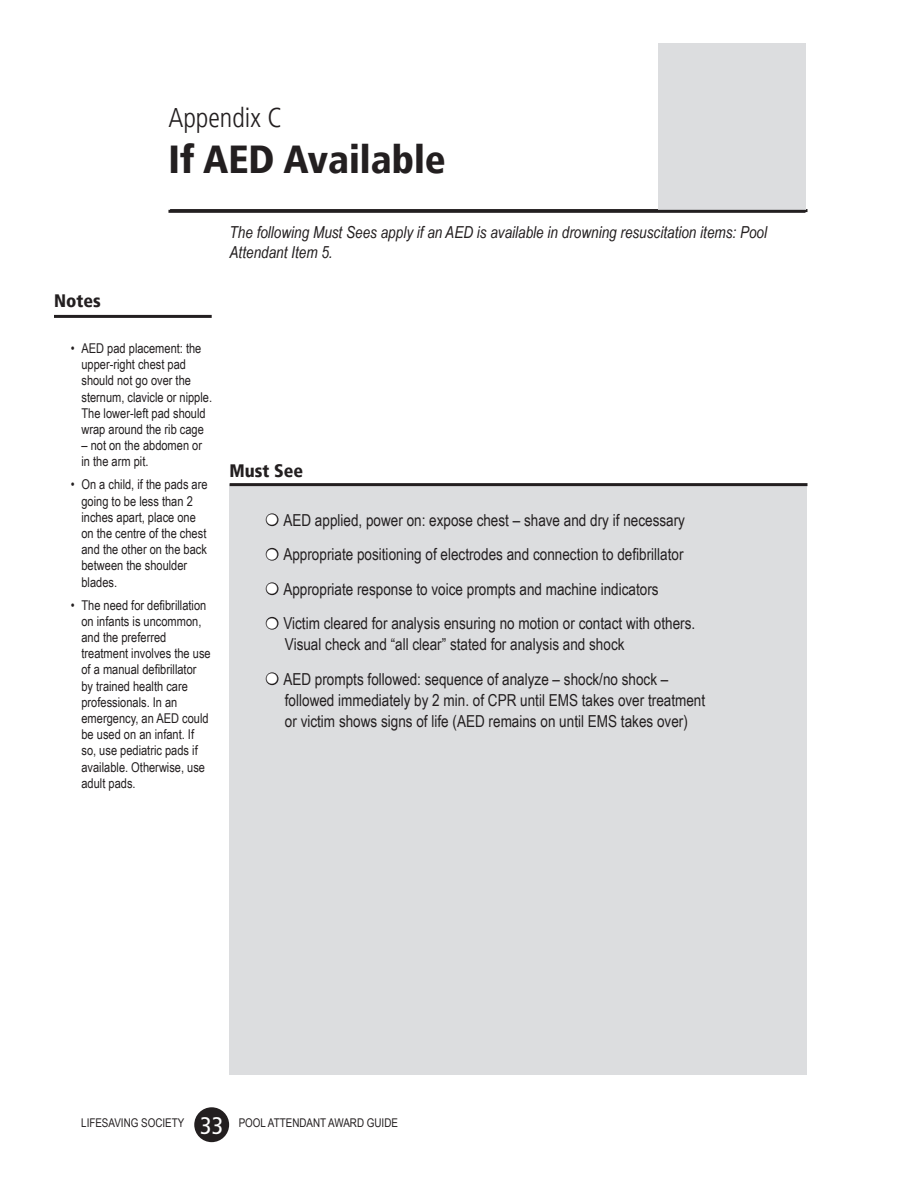
<style>
.page{position:relative;width:918px;height:1188px;background:#fff}
.page>*{position:absolute;margin:0;border:0;box-sizing:border-box;transform-origin:0 0}
.t1{font:900 condensed 39px "Frutiger LT Pro";color:#231f20}
.Notes{font:300 condensed 27px "Frutiger LT Pro";color:#231f20}
.t2{font:condensed 24px "Frutiger LT Std";color:#fff}
.t3{font:900 condensed 18px "Frutiger LT Pro";color:#231f20}
.t4{font:16.5px/21px "Arial Narrow";color:#231f20}
.Description_Italic{font:italic 16.5px/19.8px "Arial Narrow";color:#231f20}
.t5{font:13.5px/16.2px "Arial Narrow";color:#231f20}
.t6{font:12px "Arial Narrow";color:#231f20}
.s1{font-family:"Frutiger LT Std";font-stretch:condensed;font-size:30px}
</style>
<div class="page">
<hr style="left:54px;top:315px;width:158px;height:3px;background:#231f20">
<div style="left:230px;top:485px;width:577px;height:590px;background:#dcdddf"></div>
<hr style="left:230px;top:483px;width:577px;height:3px;background:#231f20">
<div style="left:194px;top:1107px;width:35px;height:35px;background:#231f20;border-radius:50%"></div>
<hr style="left:170px;top:209px;width:637px;height:3px;background:#231f20">
<div style="left:658px;top:43px;width:148px;height:167px;background:#dcdddf"></div>
<hr style="left:168px;top:210px;width:638px;height:3px;background:#231f20">
<p class="Notes" style="left:168px;top:102px;width:115px">Appendix C</p>
<p class="t1" style="left:168px;top:136px;width:279px">If AED Available</p>
<p class="t3" style="left:54px;top:290px;width:48px">Notes</p>
<p class="t5" style="left:81px;top:340px;width:132px;text-indent:-11px">• AED pad placement: the upper-right chest pad should not go over the sternum, clavicle or nipple.<br>The lower-left pad should wrap around the rib cage</p>
<p class="t5" style="left:81px;top:437px;width:122px">– not on the abdomen or in the arm pit.</p>
<p class="t5" style="left:81px;top:476px;width:128px;text-indent:-11px">• On a child, if the pads are going to be less than 2 inches apart, place one on the centre of the chest and the other on the back between the shoulder blades.</p>
<p class="t5" style="left:81px;top:596px;width:131px;text-indent:-11px">• The need for defibrillation on infants is uncommon, and the preferred treatment involves the use of a manual defibrillator by trained health care professionals. In an emergency, an AED could be used on an infant. If so, use pediatric pads if available. Otherwise, use adult pads.</p>
<p class="Description_Italic" style="left:230px;top:222px;width:539px">The following Must Sees apply if an AED is available in drowning resuscitation items: Pool<br>Attendant Item 5.</p>
<p class="t3" style="left:230px;top:460px;width:75px">Must See</p>
<p class="t4" style="left:265px;top:509px;width:422px"><span class="s1">•</span> AED applied, power on: expose chest – shave and dry if necessary</p>
<p class="t4" style="left:265px;top:543px;width:420px"><span class="s1">•</span> Appropriate positioning of electrodes and connection to defibrillator</p>
<p class="t4" style="left:265px;top:578px;width:396px"><span class="s1">•</span> Appropriate response to voice prompts and machine indicators</p>
<p class="t4" style="left:285px;top:612px;width:412px;text-indent:-20px"><span class="s1">•</span> Victim cleared for analysis ensuring no motion or contact with others.<br>Visual check and “all clear” stated for analysis and shock</p>
<p class="t4" style="left:285px;top:668px;width:422px;text-indent:-20px"><span class="s1">•</span> AED prompts followed: sequence of analyze – shock/no shock – followed immediately by 2 min. of CPR until EMS takes over treatment or victim shows signs of life (AED remains on until EMS takes over)</p>
<h3 class="t2" style="left:200px;top:1112px;width:25px">33</h3>
<p class="t6" style="left:81px;top:1114px;width:105px">LIFESAVING SOCIETY</p>
<p class="t6" style="left:239px;top:1114px;width:161px">POOL ATTENDANT AWARD GUIDE</p>
</div>
